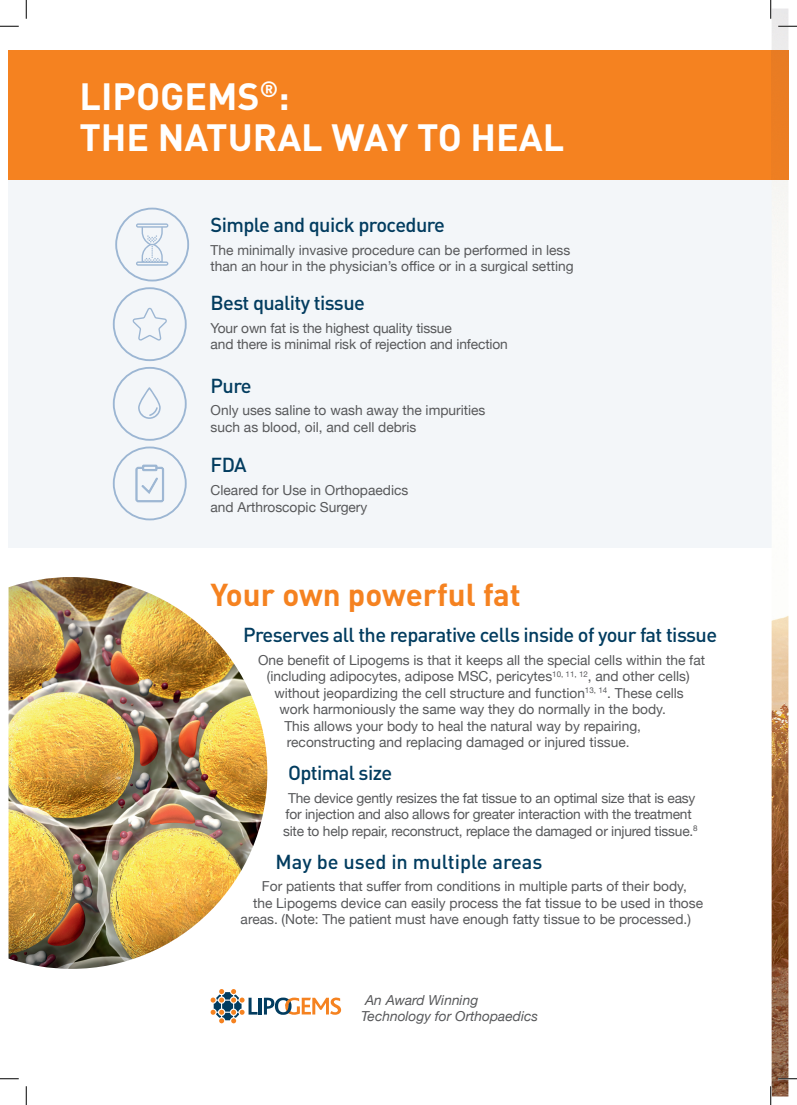
<style>
.page{position:relative;width:797px;height:1105px;background:#fff}
.page>*{position:absolute;margin:0;border:0;box-sizing:border-box;transform-origin:0 0}
.t1{font:700 37.5px/41.2px "DIN";color:#fff}
.t2{font:700 31.25px "DIN";color:#f58220}
.t3{font:500 20px "DIN";letter-spacing:-.03em;color:#023c5f}
.t4{font:500 20px "DIN";color:#023c5f}
.t5{font:13.75px/16.5px "Helvetica Neue";color:#57585a}
.t6{font:italic 13.75px/16.5px "Helvetica Neue";color:#57585a}
</style>
<div class="page">
<div style="left:9px;top:179px;width:762px;height:369px;background:#f3f6f9"></div>
<img style="left:771px;top:9px;width:17px;height:1087px">
<div style="left:9px;top:50px;width:762px;height:129px;background:#f58220"></div>
<div style="left:771px;top:50px;width:17px;height:129px;background:#eb7d22"></div>
<img style="left:9px;top:577px;width:258px;height:392px">
<div style="left:115px;top:208px;width:74px;height:73px;border:2px solid #9cb6d3;border-radius:50%"></div>
<svg style="left:136px;top:223px;width:32px;height:43px"></svg>
<div style="left:113px;top:287px;width:74px;height:74px;border:2px solid #9cb6d3;border-radius:50%"></div>
<svg style="left:132px;top:308px;width:35px;height:33px"></svg>
<div style="left:113px;top:367px;width:74px;height:74px;border:2px solid #9cb6d3;border-radius:50%"></div>
<svg style="left:138px;top:387px;width:23px;height:32px"></svg>
<svg style="left:214px;top:1001px;width:7px;height:11px"></svg>
<svg style="left:211px;top:989px;width:13px;height:13px"></svg>
<svg style="left:222px;top:992px;width:11px;height:7px"></svg>
<svg style="left:211px;top:1010px;width:13px;height:13px"></svg>
<div style="left:222px;top:1001px;width:11px;height:11px;background:#023c5f;border-radius:3px"></div>
<svg style="left:222px;top:1013px;width:11px;height:7px"></svg>
<hr style="left:259px;top:998px;width:3px;height:16px;background:#023c5f">
<svg style="left:231px;top:989px;width:26px;height:34px"></svg>
<svg style="left:264px;top:997px;width:77px;height:18px"></svg>
<div style="left:113px;top:446px;width:74px;height:74px;border:2px solid #9cb6d3;border-radius:50%"></div>
<svg style="left:135px;top:464px;width:29px;height:38px"></svg>
<svg style="left:0;top:25px;width:19px;height:2px"></svg>
<svg style="left:778px;top:25px;width:19px;height:2px"></svg>
<svg style="left:0;top:1078px;width:19px;height:1px"></svg>
<svg style="left:778px;top:1078px;width:19px;height:1px"></svg>
<svg style="left:25px;top:0;width:2px;height:19px"></svg>
<svg style="left:25px;top:1086px;width:2px;height:19px"></svg>
<svg style="left:770px;top:0;width:1px;height:19px"></svg>
<svg style="left:770px;top:1086px;width:1px;height:19px"></svg>
<h1 class="t1" style="left:79px;top:74px;width:486px">LIPOGEMS<sup>®</sup>:<br>THE NATURAL WAY TO HEAL</h1>
<h3 class="t3" style="left:211px;top:212px;width:236px">Simple and quick procedure</h3>
<p class="t5" style="left:211px;top:242px;width:364px">The minimally invasive procedure can be performed in less than an hour in the physician’s office or in a surgical setting</p>
<h3 class="t3" style="left:211px;top:290px;width:156px">Best quality tissue</h3>
<p class="t5" style="left:211px;top:320px;width:299px">Your own fat is the highest quality tissue<br>and there is minimal risk of rejection and infection</p>
<h3 class="t3" style="left:211px;top:373px;width:43px">Pure</h3>
<p class="t5" style="left:211px;top:403px;width:276px">Only uses saline to wash away the impurities such as blood, oil, and cell debris</p>
<h3 class="t3" style="left:211px;top:452px;width:38px">FDA</h3>
<p class="t5" style="left:211px;top:483px;width:199px">Cleared for Use in Orthopaedics and Arthroscopic Surgery</p>
<h2 class="t2" style="left:211px;top:574px;width:312px">Your own powerful fat</h2>
<h3 class="t3" style="left:243px;top:622px;width:475px">Preserves all the reparative cells inside of your fat tissue</h3>
<p class="t5" style="left:258px;top:652px;width:448px">One benefit of Lipogems is that it keeps all the special cells within the fat</p>
<p class="t5" style="left:267px;top:669px;width:424px">(including adipocytes, adipose MSC, pericytes<sup>10,</sup> <sup>11,</sup> <sup>12</sup>, and other cells)</p>
<p class="t5" style="left:274px;top:685px;width:411px">without jeopardizing the cell structure and function<sup>13,</sup> <sup>14</sup>. These cells</p>
<p class="t5" style="left:279px;top:702px;width:388px">work harmoniously the same way they do normally in the body.</p>
<p class="t5" style="left:284px;top:718px;width:358px">This allows your body to heal the natural way by repairing,</p>
<p class="t5" style="left:287px;top:735px;width:344px">reconstructing and replacing damaged or injured tissue.</p>
<h3 class="t3" style="left:288px;top:760px;width:106px">Optimal size</h3>
<p class="t5" style="left:283px;top:790px;width:416px;text-align:center">The device gently resizes the fat tissue to an optimal size that is easy for injection and also allows for greater interaction with the treatment site to help repair, reconstruct, replace the damaged or injured tissue.<sup>8</sup></p>
<h3 class="t4" style="left:276px;top:849px;width:268px">May be used in multiple areas</h3>
<p class="t5" style="left:262px;top:879px;width:426px">For patients that suffer from conditions in multiple parts of their body,</p>
<p class="t5" style="left:253px;top:895px;width:451px">the Lipogems device can easily process the fat tissue to be used in those</p>
<p class="t5" style="left:241px;top:912px;width:452px">areas. (Note: The patient must have enough fatty tissue to be processed.)</p>
<p class="t6" style="left:361px;top:992px;width:178px">An Award Winning<br>Technology for Orthopaedics</p>
</div>
